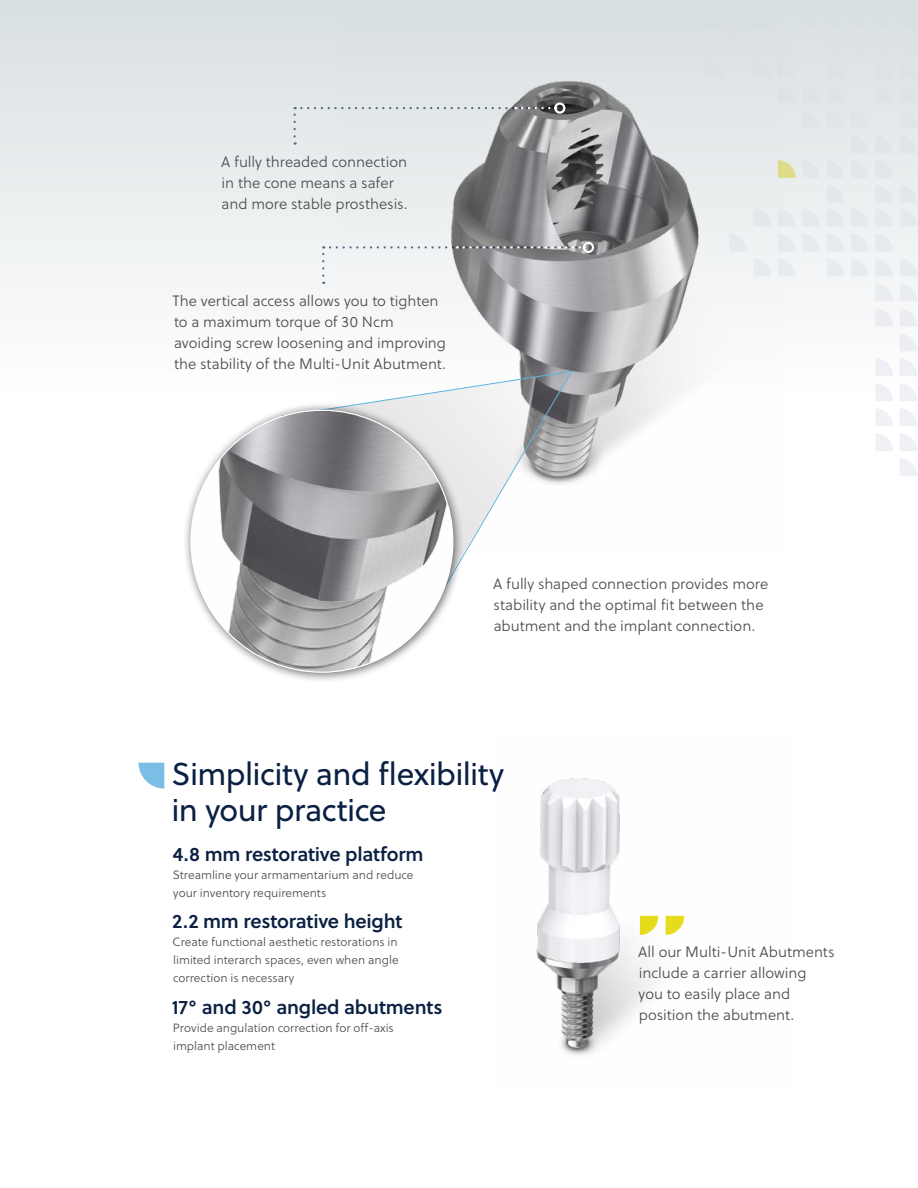
<style>
.page{position:relative;width:918px;height:1188px;background:#fff}
.page>*{position:absolute;margin:0;border:0;box-sizing:border-box;transform-origin:0 0}
.t1{font:31.5px/36px "Soleil";letter-spacing:-.02em;color:#0a2043}
.t2{font:19.5px "Soleil Sb";letter-spacing:-.01em;color:#0a2043}
.t3{font:15px/21px "Soleil Lt";color:#4d4d4f}
.t4{font:12px/18px "Soleil Lt";color:#4d4d4f}
</style>
<div class="page">
<div style="left:0;top:0;width:918px;height:796px;background:linear-gradient(to bottom,#e1e6e8,#fff)"></div>
<svg style="left:139px;top:763px;width:25px;height:26px"></svg>
<img style="left:339px;top:18px;width:444px;height:536px">
<svg style="left:294px;top:107px;width:262px;height:29px;background:#ced2d3"></svg>
<div style="left:554px;top:102px;width:11px;height:12px;border:2px solid #fff;border-radius:50%"></div>
<svg style="left:322px;top:246px;width:2px;height:30px"></svg>
<svg style="left:330px;top:246px;width:253px;height:3px"></svg>
<div style="left:583px;top:242px;width:11px;height:11px;border:2px solid #fff;border-radius:50%"></div>
<svg style="left:281px;top:370px;width:292px;height:256px"></svg>
<div style="left:183px;top:402px;width:281px;height:282px;background:#000;opacity:.6"></div>
<img style="left:191px;top:410px;width:262px;height:262px;border-radius:131px">
<img style="left:500px;top:735px;width:290px;height:320px">
<svg style="left:640px;top:916px;width:18px;height:19px"></svg>
<svg style="left:666px;top:916px;width:18px;height:19px"></svg>
<p class="t3" style="left:221px;top:151px;width:188px">A fully threaded connection in the cone means a safer and more stable prosthesis.</p>
<p class="t3" style="left:172px;top:291px;width:275px">The vertical access allows you to tighten to a maximum torque of 30 Ncm avoiding screw loosening and improving the stability of the Multi-Unit Abutment.</p>
<p class="t3" style="left:493px;top:574px;width:277px">A fully shaped connection provides more stability and the optimal fit between the abutment and the implant connection.</p>
<h1 class="t1" style="left:172px;top:757px;width:334px">Simplicity and flexibility in your practice</h1>
<h2 class="t2" style="left:173px;top:842px;width:252px">4.8 mm restorative platform</h2>
<p class="t4" style="left:173px;top:866px;width:242px">Streamline your armamentarium and reduce your inventory requirements</p>
<h2 class="t2" style="left:172px;top:909px;width:232px">2.2 mm restorative height</h2>
<p class="t4" style="left:173px;top:934px;width:227px;text-align:justify">Create functional aesthetic restorations in limited interarch spaces, even when angle correction is necessary</p>
<h2 class="t2" style="left:172px;top:994px;width:272px">17° and 30° angled abutments</h2>
<p class="t4" style="left:173px;top:1019px;width:222px">Provide angulation correction for off-axis implant placement</p>
<p class="t3" style="left:638px;top:941px;width:198px">All our Multi-Unit Abutments include a carrier allowing<br>you to easily place and position the abutment.</p>
</div>
